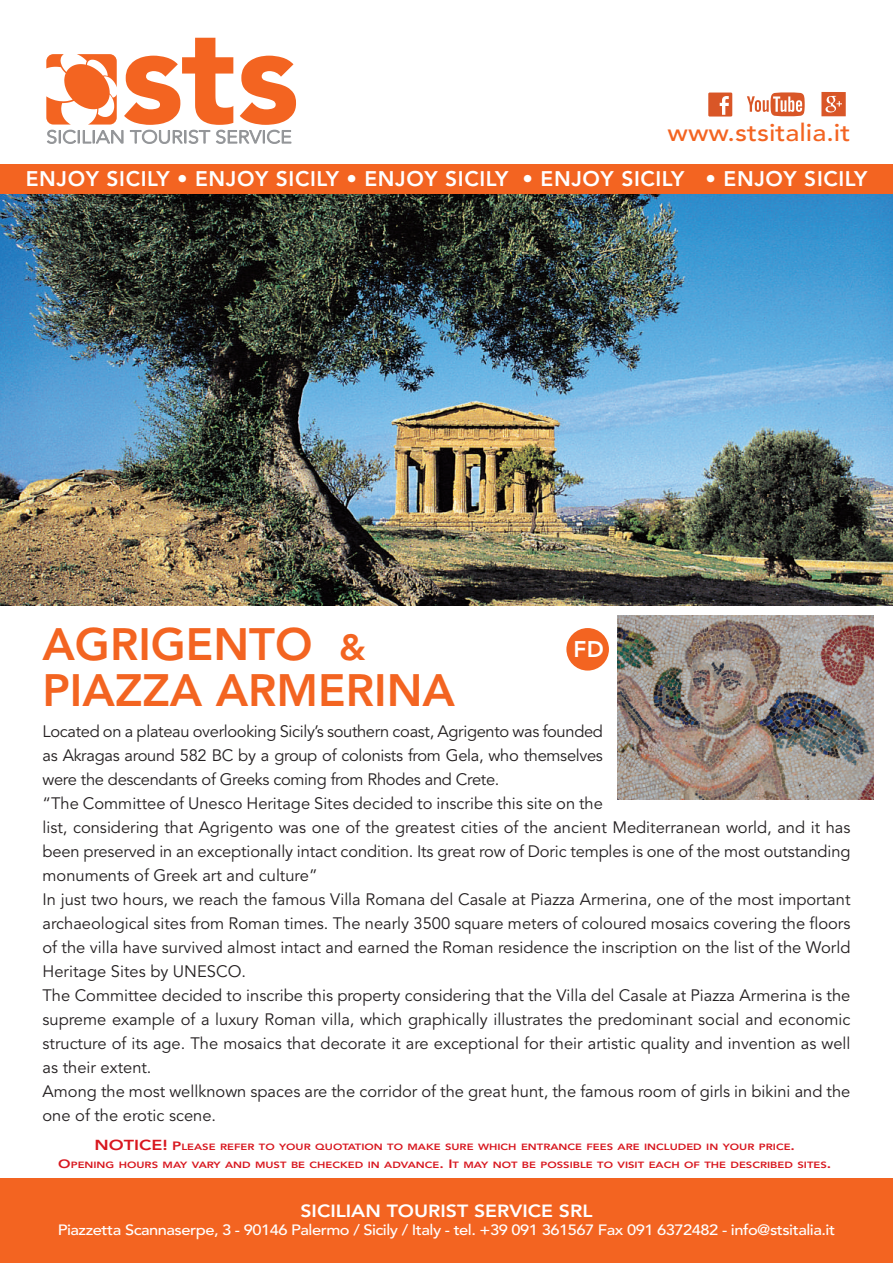
<style>
.page{position:relative;width:893px;height:1263px;background:#fff}
.page>*{position:absolute;margin:0;border:0;box-sizing:border-box;transform-origin:0 0}
.t1{font:800 45px/46.5px "Avenir";color:#f36421}
.t2{font:500 24.3px "Avenir";color:#f36421;scale:1.11 1}
.t3{font:800 22.5px "Avenir";color:#fff}
.t4{font:800 21px "Avenir";letter-spacing:.03em;color:#fff}
.t5{font:800 17.55px "Avenir";color:#fff;scale:1.11 1}
.t6{font:16.5px/24px "Avenir";color:#231f20}
.t7{font:500 14.85px "Avenir";letter-spacing:-.03em;color:#fff;scale:1.11 1}
.t8{font:800 9px/18px "Avenir";color:#d8171f;text-align:center;scale:1.25 1}
.s1{font-size:36px}
.s2{font-size:14.4px}
.s3{font-size:12px}
</style>
<div class="page">
<img style="left:0;top:194px;width:893px;height:411px">
<div style="left:0;top:1178px;width:893px;height:85px;background:#f36421"></div>
<svg style="left:46px;top:38px;width:250px;height:106px"></svg>
<svg style="left:708px;top:93px;width:24px;height:24px"></svg>
<svg style="left:747px;top:92px;width:58px;height:24px"></svg>
<svg style="left:821px;top:92px;width:25px;height:24px"></svg>
<div style="left:0;top:165px;width:893px;height:29px;background:#f36421"></div>
<img style="left:618px;top:615px;width:255px;height:184px">
<div style="left:566px;top:628px;width:43px;height:42px;background:#f36421;border-radius:50%"></div>
<h2 class="t2" style="left:667px;top:112px;width:166px">www.stsitalia.it</h2>
<p class="t4" style="left:26px;top:162px;width:843px">ENJOY SICILY • ENJOY SICILY • ENJOY SICILY • ENJOY SICILY • ENJOY SICILY</p>
<h1 class="t1" style="left:42px;top:621px;width:414px">AGRIGENTO <span class="s1">&amp;<br></span>PIAZZA ARMERINA</h1>
<h3 class="t3" style="left:573px;top:632px;width:32px">FD</h3>
<p class="t6" style="left:43px;top:720px;width:809px">Located on a plateau overlooking Sicily’s southern coast, Agrigento was founded<br>as Akragas around 582 BC by a group of colonists from Gela, who themselves<br>were the descendants of Greeks coming from Rhodes and Crete.<br>“The Committee of Unesco Heritage Sites decided to inscribe this site on the<br>list, considering that Agrigento was one of the greatest cities of the ancient Mediterranean world, and it has been preserved in an exceptionally intact condition. Its great row of Doric temples is one of the most outstanding monuments of Greek art and culture”<br>In just two hours, we reach the famous Villa Romana del Casale at Piazza Armerina, one of the most important archaeological sites from Roman times. The nearly 3500 square meters of coloured mosaics covering the floors of the villa have survived almost intact and earned the Roman residence the inscription on the list of the World Heritage Sites by UNESCO.<br>The Committee decided to inscribe this property considering that the Villa del Casale at Piazza Armerina is the supreme example of a luxury Roman villa, which graphically illustrates the predominant social and economic structure of its age. The mosaics that decorate it are exceptional for their artistic quality and invention as well as their extent.<br>Among the most wellknown spaces are the corridor of the great hunt, the famous room of girls in bikini and the one of the erotic scene.</p>
<p class="t8" style="left:58px;top:1138px;width:620px"><span class="s2">NOTICE!</span> <span class="s3">P</span>LEASE REFER TO YOUR QUOTATION TO MAKE SURE WHICH ENTRANCE FEES ARE INCLUDED IN YOUR PRICE<span class="s3">.<br>O</span>PENING HOURS MAY VARY AND MUST BE CHECKED IN ADVANCE<span class="s3">. I</span>T MAY NOT BE POSSIBLE TO VISIT EACH OF THE DESCRIBED SITES<span class="s3">.</span></p>
<p class="t5" style="left:300px;top:1197px;width:265px">SICILIAN TOURIST SERVICE SRL</p>
<p class="t7" style="left:58px;top:1216px;width:702px">Piazzetta Scannaserpe, 3 - 90146 Palermo / Sicily / Italy - tel. +39 091 361567 Fax 091 6372482 - info@stsitalia.it</p>
</div>
